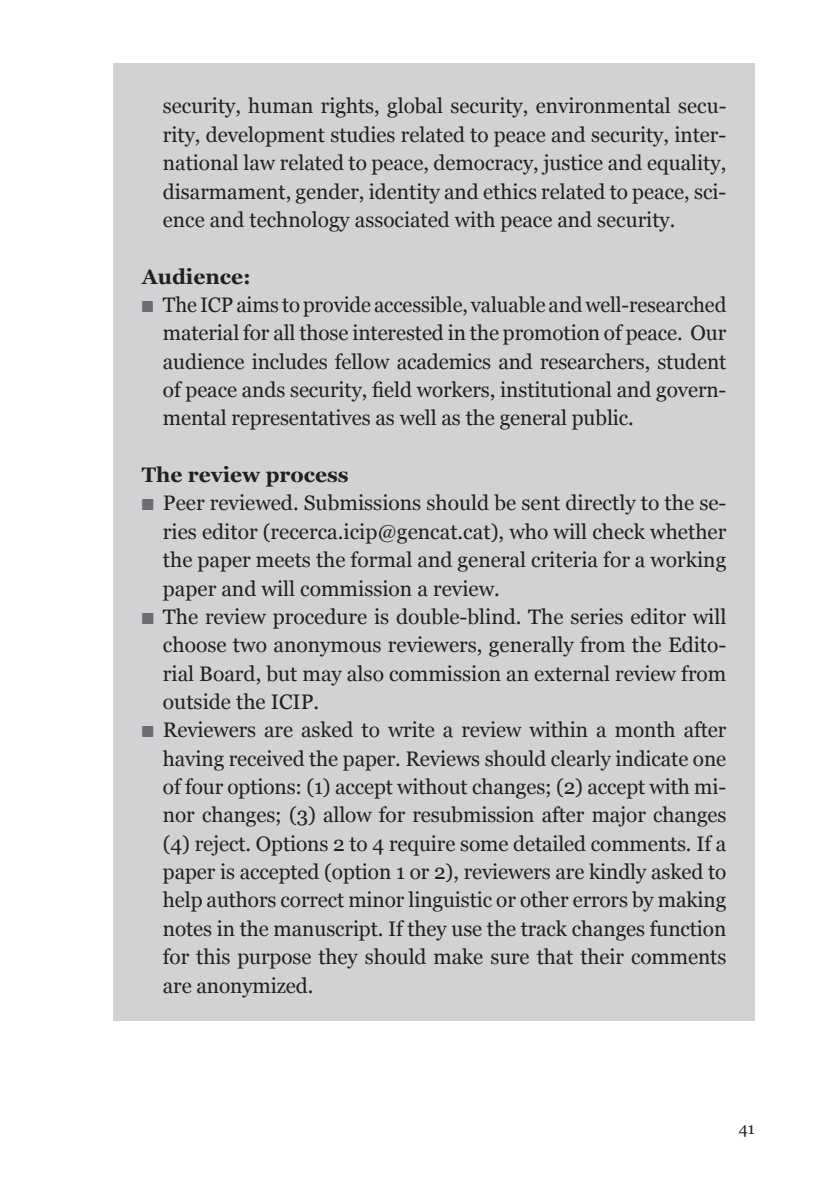
<style>
.page{position:relative;width:840px;height:1191px;background:#fff}
.page>*{position:absolute;margin:0;border:0;box-sizing:border-box;transform-origin:0 0}
.t1{font:21px/28.4px "Georgia";color:#231f20;text-align:justify}
.t2{font:700 21px "Georgia";color:#231f20}
.t3{font:16px "Georgia";color:#231f20}
.s1{color:#6c6d70}
</style>
<div class="page">
<div style="left:113px;top:64px;width:641px;height:956px;background:#d1d2d4"></div>
<p class="t1" style="left:163px;top:92px;width:564px">security, human rights, global security, environmental secu&shy;rity, development studies related to peace and security, inter&shy;national law related to peace, democracy, justice and equality, disarmament, gender, identity and ethics related to peace, sci&shy;ence and technology associated with peace and security.</p>
<p class="t2" style="left:142px;top:263px;width:110px">Audience:</p>
<p class="t1" style="left:163px;top:291px;width:564px;text-indent:-21px"><span class="s1">■</span> The ICP aims to provide accessible, valuable and well-researched material for all those interested in the promotion of peace. Our audience includes fellow academics and researchers, student of peace ands security, field workers, institutional and govern&shy;mental representatives as well as the general public.</p>
<p class="t2" style="left:142px;top:461px;width:208px">The review process</p>
<p class="t1" style="left:163px;top:489px;width:564px;text-indent:-21px"><span class="s1">■</span> Peer reviewed. Submissions should be sent directly to the se&shy;ries editor (recerca.icip@gencat.cat), who will check whether the paper meets the formal and general criteria for a working paper and will commission a review.</p>
<p class="t1" style="left:163px;top:603px;width:564px;text-indent:-21px"><span class="s1">■</span> The review procedure is double-blind. The series editor will choose two anonymous reviewers, generally from the Edito&shy;rial Board, but may also commission an external review from outside the ICIP.</p>
<p class="t1" style="left:163px;top:716px;width:564px;text-indent:-21px"><span class="s1">■</span> Reviewers are asked to write a review within a month after having received the paper. Reviews should clearly indicate one of four options: (1) accept without changes; (2) accept with mi&shy;nor changes; (3) allow for resubmission after major changes (4) reject. Options 2 to 4 require some detailed comments. If a paper is accepted (option 1 or 2), reviewers are kindly asked to help authors correct minor linguistic or other errors by making notes in the manuscript. If they use the track changes function for this purpose they should make sure that their comments are anonymized.</p>
<p class="t3" style="left:738px;top:1119px;width:17px">41</p>
</div>
